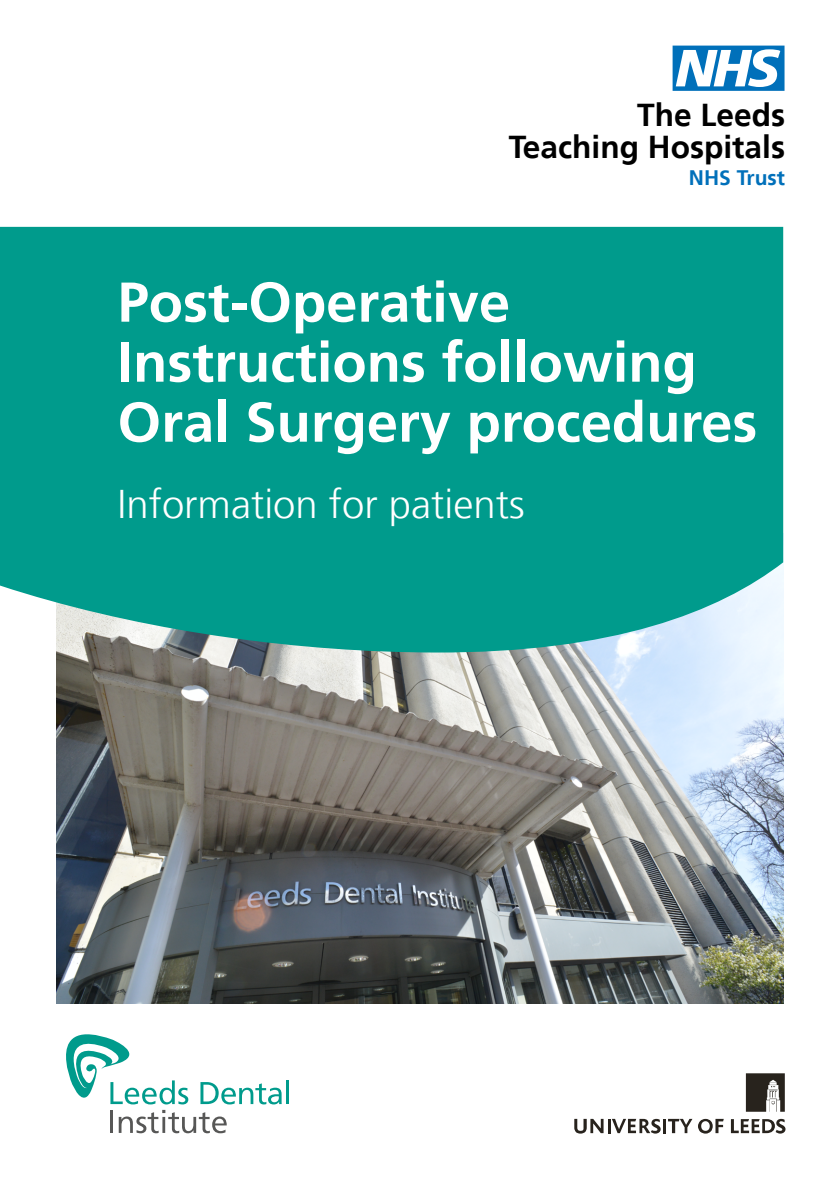
<style>
.page{position:relative;width:840px;height:1191px;background:#fff}
.page>*{position:absolute;margin:0;border:0;box-sizing:border-box;transform-origin:0 0}
.t1{font:63.4px "NHS";color:#0070ba}
.t2{font:700 56px/60px "Frutiger LT";color:#fff}
.t3{font:300 40px "Frutiger LT";color:#fff}
.t4{font:700 31.6px "Frutiger LT";color:#000}
.t5{font:700 21px "Frutiger LT";color:#0070ba}
</style>
<div class="page">
<svg style="left:745px;top:1073px;width:39px;height:38px"></svg>
<svg style="left:574px;top:1118px;width:29px;height:15px"></svg>
<hr style="left:607px;top:1118px;width:3px;height:15px;background:#28231d">
<svg style="left:612px;top:1118px;width:48px;height:15px"></svg>
<hr style="left:662px;top:1118px;width:3px;height:15px;background:#28231d">
<svg style="left:668px;top:1118px;width:55px;height:15px"></svg>
<svg style="left:730px;top:1118px;width:55px;height:15px"></svg>
<hr style="left:285px;top:1080px;width:3px;height:24px;background:#009b8c">
<svg style="left:66px;top:1034px;width:215px;height:99px"></svg>
<img style="left:57px;top:653px;width:725px;height:350px">
<div style="left:0;top:227px;width:782px;height:426px;background:#009b8c"></div>
<p class="t1" style="left:672px;top:33px;width:113px">n</p>
<p class="t4" style="left:637px;top:96px;width:149px">The Leeds</p>
<p class="t4" style="left:508px;top:128px;width:277px">Teaching Hospitals</p>
<p class="t5" style="left:688px;top:166px;width:97px">NHS Trust</p>
<p class="t2" style="left:117px;top:272px;width:641px">Post-Operative<br>Instructions following<br>Oral Surgery procedures</p>
<p class="t3" style="left:117px;top:481px;width:408px">Information for patients</p>
</div>
